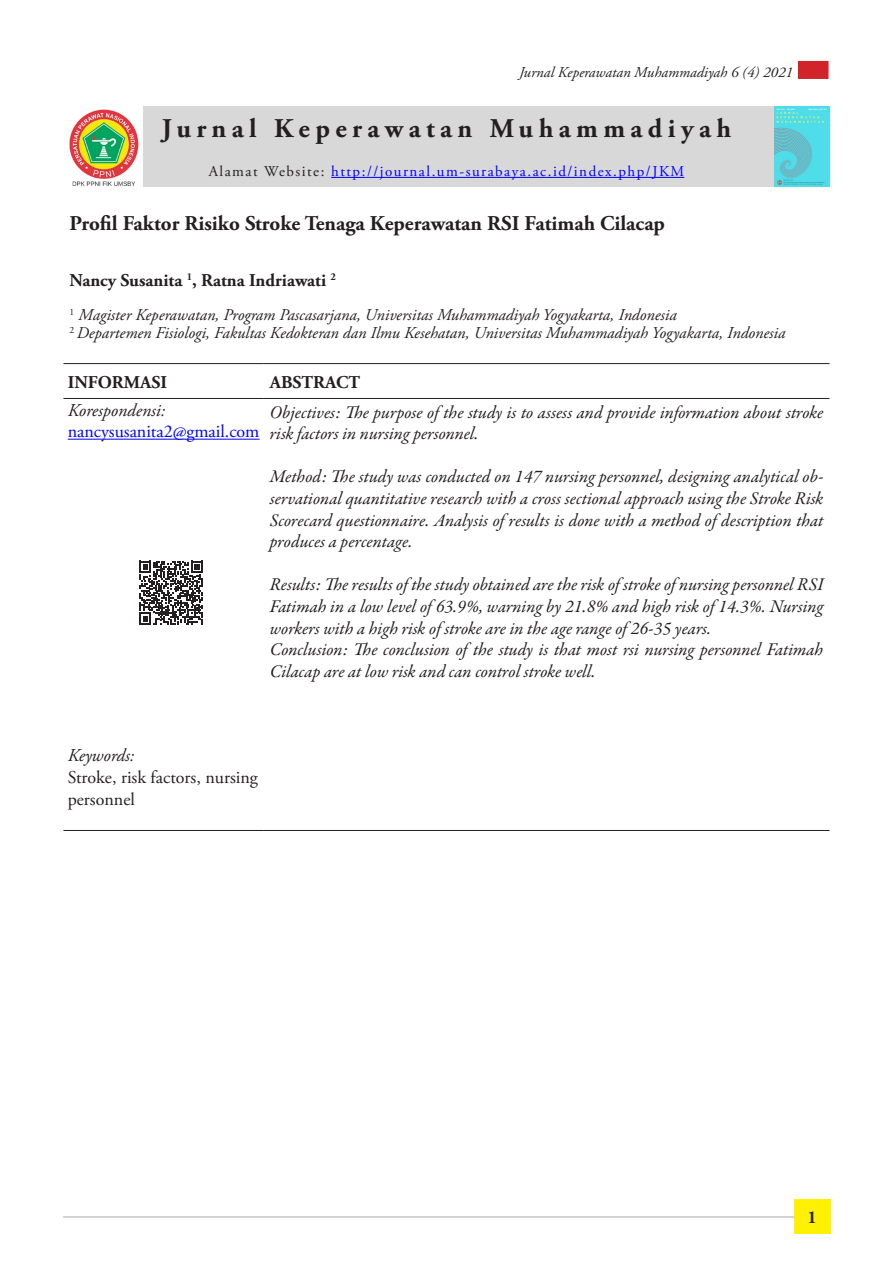
<style>
.page{position:relative;width:893px;height:1263px;background:#fff}
.page>*{position:absolute;margin:0;border:0;box-sizing:border-box;transform-origin:0 0}
.t1{font:700 27px "Adobe Garamond Pro";letter-spacing:.2em;color:#231f20}
.t2{font:700 21px "Adobe Garamond Pro";color:#231f20}
.t3{font:italic 18px/21.6px "Garamond Premr Pro";letter-spacing:-.005em;color:#231f20}
.t4{font:700 18px "Adobe Garamond Pro";color:#231f20}
.t5{font:18px/21.6px "Adobe Garamond Pro";color:#231f20}
.t6{font:18px "Adobe Garamond Pro";color:#00f}
.t7{font:italic 18px "Adobe Garamond Pro";color:#231f20}
.t8{font:italic 16.5px "Adobe Garamond Pro";color:#231f20}
.t9{font:15px "Adobe Garamond Pro";letter-spacing:.1em;color:#00f}
.t10{font:italic 15px "Adobe Garamond Pro";color:#231f20}
.s1{color:#231f20}
</style>
<div class="page">
<div style="left:794px;top:1199px;width:36px;height:34px;background:#fff101"></div>
<div style="left:798px;top:61px;width:30px;height:18px;background:#d1232a"></div>
<hr style="left:63px;top:1216px;width:731px;height:1px;background:#a8a9ad">
<div style="left:63px;top:106px;width:766px;height:81px;background:#d8d8d8"></div>
<hr style="left:63px;top:830px;width:201px;height:1px;background:#231f20">
<hr style="left:264px;top:830px;width:565px;height:1px;background:#231f20">
<hr style="left:63px;top:363px;width:201px;height:1px;background:#231f20">
<hr style="left:264px;top:363px;width:565px;height:1px;background:#231f20">
<hr style="left:63px;top:398px;width:201px;height:1px;background:#231f20">
<hr style="left:264px;top:398px;width:565px;height:1px;background:#231f20">
<hr style="left:331px;top:177px;width:353px;height:1px;background:#00f">
<hr style="left:68px;top:439px;width:192px;height:1px;background:#00f">
<img style="left:775px;top:106px;width:54px;height:81px">
<img style="left:64px;top:106px;width:78px;height:81px">
<svg style="left:139px;top:561px;width:64px;height:64px"></svg>
<p class="t10" style="left:519px;top:63px;width:276px">Jurnal Keperawatan Muhammadiyah 6 (4) 2021</p>
<p class="t1" style="left:162px;top:113px;width:571px">Jurnal Keperawatan Muhammadiyah</p>
<p class="t9" style="left:209px;top:162px;width:477px"><span class="s1">Alamat Website:</span> http://journal.um-surabaya.ac.id/index.php/JKM</p>
<p class="t2" style="left:69px;top:211px;width:597px">Profil Faktor Risiko Stroke Tenaga Keperawatan RSI Fatimah Cilacap</p>
<p class="t4" style="left:69px;top:270px;width:268px">Nancy Susanita <sup>1</sup>, Ratna Indriawati <sup>2</sup></p>
<p class="t8" style="left:69px;top:305px;width:609px"><sup>1</sup> Magister Keperawatan, Program Pascasarjana, Universitas Muhammadiyah Yogyakarta, Indonesia</p>
<p class="t8" style="left:69px;top:323px;width:718px"><sup>2</sup> Departemen Fisiologi, Fakultas Kedokteran dan Ilmu Kesehatan, Universitas Muhammadiyah Yogyakarta, Indonesia</p>
<p class="t4" style="left:68px;top:371px;width:101px">INFORMASI</p>
<p class="t4" style="left:270px;top:371px;width:92px">ABSTRACT</p>
<p class="t7" style="left:68px;top:399px;width:99px">Korespondensi:</p>
<p class="t6" style="left:68px;top:421px;width:193px">nancysusanita2@gmail.com</p>
<p class="t3" style="left:270px;top:402px;width:555px">Objectives: The purpose of the study is to assess and provide information about stroke risk factors in nursing personnel.</p>
<p class="t3" style="left:270px;top:467px;width:555px;text-align:justify">Method: The study was conducted on 147 nursing personnel, designing analytical ob&shy;servational quantitative research with a cross sectional approach using the Stroke Risk Scorecard questionnaire. Analysis of results is done with a method of description that produces a percentage.</p>
<p class="t3" style="left:270px;top:575px;width:555px;text-align:justify">Results: The results of the study obtained are the risk of stroke of nursing personnel RSI Fatimah in a low level of 63.9%, warning by 21.8% and high risk of 14.3%. Nursing workers with a high risk of stroke are in the age range of 26-35 years.</p>
<p class="t3" style="left:270px;top:640px;width:555px">Conclusion: The conclusion of the study is that most rsi nursing personnel Fatimah<br>Cilacap are at low risk and can control stroke well.</p>
<p class="t7" style="left:68px;top:745px;width:68px">Keywords:</p>
<p class="t5" style="left:68px;top:767px;width:192px">Stroke, risk factors, nursing personnel</p>
<p class="t4" style="left:808px;top:1206px;width:11px">1</p>
</div>
